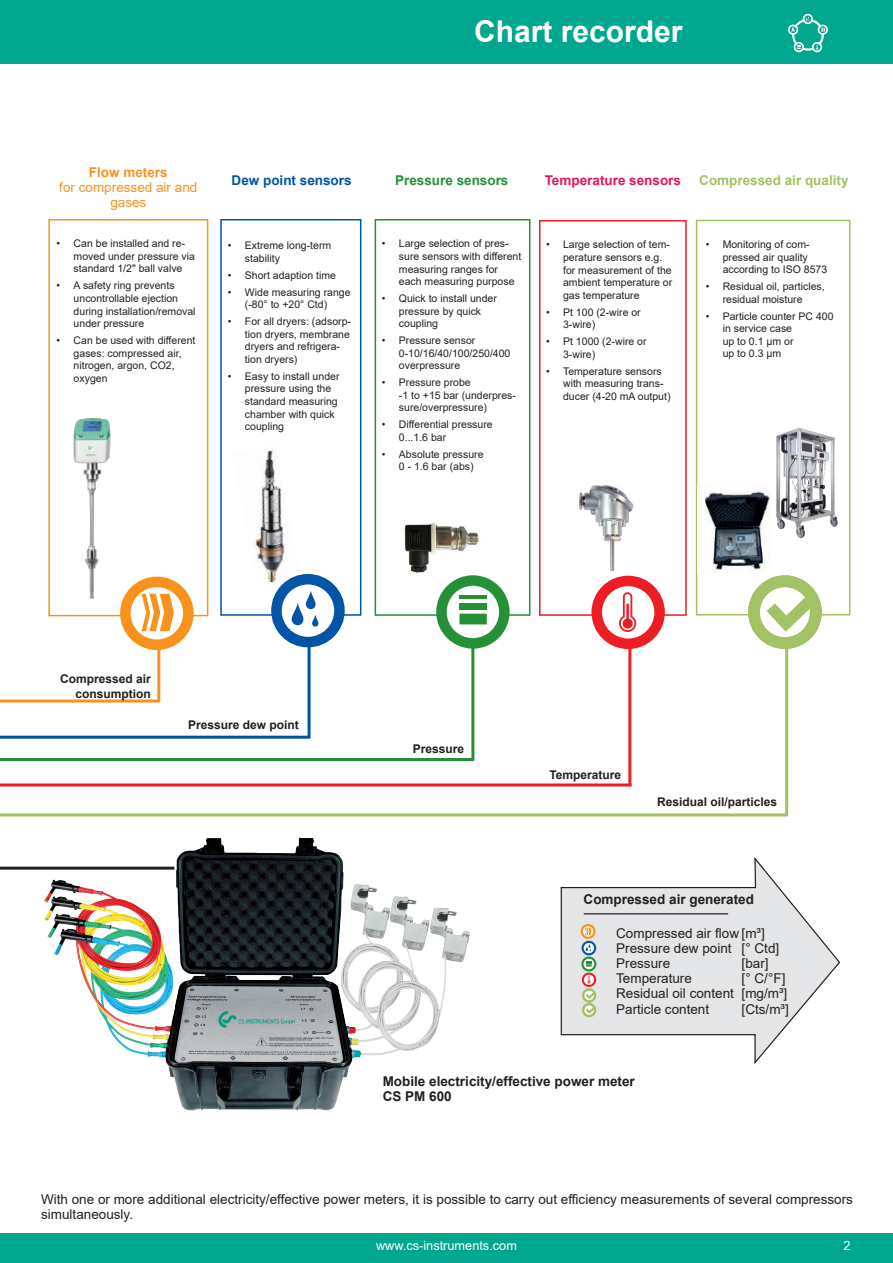
<style>
.page{position:relative;width:893px;height:1263px;background:#fff}
.page>*{position:absolute;margin:0;border:0;box-sizing:border-box;transform-origin:0 0}
.t1{font:700 30px "Arial";color:#fff}
.t2{font:13.5px/15.1px "Arial";color:#231f20}
.t3{font:700 13.5px/15px "Arial";color:#231f20}
.t4{font:13.5px/15px "Arial";color:#f7931d;text-align:center}
.t5{font:700 13.5px "Arial";color:#a3c165}
.t6{font:700 13.5px "Arial";color:#e7145e}
.t7{font:700 13.5px "Arial";color:#0154a6}
.t8{font:700 13.5px "Arial";color:#269039}
.t9{font:700 13.5px "Arial";color:#f7931d}
.t10{font:12.75px "Arial";color:#fff}
.t11{font:700 12px/15px "Arial";color:#231f20;text-align:right}
.t12{font:10.5px/12.6px "Arial";color:#231f20}
</style>
<div class="page">
<div style="left:0;top:0;width:893px;height:64px;background:#00a78f"></div>
<div style="left:0;top:1233px;width:893px;height:30px;background:#00a78f"></div>
<svg style="left:560px;top:857px;width:281px;height:207px"></svg>
<div style="left:375px;top:219px;width:155px;height:397px;border:2px solid #269039"></div>
<div style="left:539px;top:220px;width:148px;height:396px;border:2px solid #ee1d23"></div>
<hr style="left:0;top:783px;width:631px;height:3px;background:#ee1d23">
<hr style="left:0;top:736px;width:310px;height:3px;background:#0154a6">
<hr style="left:0;top:758px;width:474px;height:3px;background:#269039">
<hr style="left:0;top:699px;width:159px;height:3px;background:#f7931d">
<div style="left:220px;top:219px;width:141px;height:397px;border:2px solid #0154a6"></div>
<div style="left:48px;top:219px;width:160px;height:397px;background:#fff;border:2px solid #f7931d"></div>
<img style="left:254px;top:450px;width:47px;height:133px">
<img style="left:73px;top:418px;width:38px;height:181px">
<svg style="left:125px;top:582px;width:63px;height:63px"></svg>
<div style="left:120px;top:577px;width:74px;height:73px;border:10px solid #f7931d;border-radius:50%"></div>
<svg style="left:142px;top:594px;width:32px;height:37px"></svg>
<svg style="left:276px;top:579px;width:63px;height:63px"></svg>
<div style="left:271px;top:574px;width:74px;height:73px;border:10px solid #0154a6;border-radius:50%"></div>
<svg style="left:292px;top:603px;width:11px;height:22px"></svg>
<svg style="left:306px;top:591px;width:10px;height:18px"></svg>
<svg style="left:312px;top:615px;width:6px;height:12px"></svg>
<img style="left:404px;top:523px;width:80px;height:55px">
<svg style="left:441px;top:580px;width:63px;height:63px"></svg>
<div style="left:436px;top:575px;width:74px;height:74px;border:10px solid #269039;border-radius:50%"></div>
<div style="left:459px;top:603px;width:28px;height:7px;background:#269039"></div>
<hr style="left:459px;top:595px;width:28px;height:4px;background:#269039">
<div style="left:459px;top:614px;width:28px;height:10px;background:#269039"></div>
<img style="left:579px;top:485px;width:55px;height:85px">
<svg style="left:597px;top:581px;width:63px;height:63px"></svg>
<div style="left:591px;top:576px;width:74px;height:73px;border:10px solid #ee1d23;border-radius:50%"></div>
<svg style="left:619px;top:592px;width:17px;height:40px"></svg>
<hr style="left:308px;top:646px;width:3px;height:92px;background:#0154a6">
<hr style="left:471px;top:644px;width:3px;height:116px;background:#269039">
<hr style="left:628px;top:648px;width:3px;height:138px;background:#ee1d23">
<img style="left:43px;top:837px;width:427px;height:274px">
<svg style="left:582px;top:957px;width:13px;height:13px"></svg>
<div style="left:581px;top:956px;width:15px;height:15px;border:2px solid #269039;border-radius:50%"></div>
<svg style="left:586px;top:961px;width:6px;height:5px"></svg>
<div style="left:582px;top:972px;width:14px;height:15px;border:2px solid #ee1d23;border-radius:50%"></div>
<svg style="left:582px;top:925px;width:12px;height:13px"></svg>
<div style="left:581px;top:924px;width:14px;height:15px;border:2px solid #f7931d;border-radius:50%"></div>
<svg style="left:585px;top:928px;width:6px;height:7px"></svg>
<svg style="left:583px;top:942px;width:12px;height:12px"></svg>
<div style="left:582px;top:941px;width:14px;height:14px;border:2px solid #0154a6;border-radius:50%"></div>
<svg style="left:586px;top:944px;width:5px;height:7px"></svg>
<hr style="left:584px;top:913px;width:144px;height:1px;background:#231f20">
<hr style="left:0;top:867px;width:174px;height:3px;background:#231f20">
<hr style="left:157px;top:645px;width:3px;height:57px;background:#f7931d">
<div style="left:696px;top:220px;width:154px;height:395px;border:2px solid #a3c165"></div>
<img style="left:776px;top:427px;width:62px;height:112px">
<hr style="left:785px;top:649px;width:3px;height:167px;background:#a3c165">
<hr style="left:0;top:813px;width:787px;height:3px;background:#a3c165">
<svg style="left:748px;top:575px;width:74px;height:74px"></svg>
<img style="left:698px;top:484px;width:73px;height:89px">
<svg style="left:582px;top:976px;width:14px;height:41px"></svg>
<svg style="left:792px;top:19px;width:32px;height:32px"></svg>
<div style="left:794px;top:21px;width:28px;height:27px;background:#00a78f;border-radius:50%"></div>
<svg style="left:812px;top:42px;width:10px;height:10px"></svg>
<svg style="left:788px;top:14px;width:40px;height:21px"></svg>
<svg style="left:794px;top:42px;width:10px;height:10px"></svg>
<h1 class="t1" style="left:474px;top:10px;width:210px">Chart recorder</h1>
<p class="t9" style="left:89px;top:163px;width:80px">Flow meters</p>
<p class="t4" style="left:59px;top:180px;width:140px">for compressed air and gases</p>
<p class="t12" style="left:74px;top:237px;width:123px;text-indent:-17px">• Can be installed and re&shy;moved under pressure via standard 1/2" ball valve</p>
<p class="t12" style="left:74px;top:279px;width:123px;text-indent:-17px">• A safety ring prevents uncontrollable ejection during installation/removal under pressure</p>
<p class="t12" style="left:74px;top:334px;width:123px;text-indent:-17px">• Can be used with different gases: compressed air, nitrogen, argon, CO2, oxygen</p>
<p class="t7" style="left:232px;top:170px;width:122px">Dew point sensors</p>
<p class="t8" style="left:395px;top:170px;width:115px">Pressure sensors</p>
<p class="t6" style="left:545px;top:170px;width:138px">Temperature sensors</p>
<p class="t5" style="left:699px;top:170px;width:151px">Compressed air quality</p>
<p class="t12" style="left:245px;top:239px;width:88px;text-indent:-17px">• Extreme long-term stability</p>
<p class="t12" style="left:228px;top:269px;width:110px">• Short adaption time</p>
<p class="t12" style="left:245px;top:286px;width:107px;text-indent:-17px">• Wide measuring range (-80° to +20° Ctd)</p>
<p class="t12" style="left:245px;top:315px;width:108px;text-indent:-17px">• For all dryers: (adsorp&shy;tion dryers, membrane dryers and refrigera&shy;tion dryers)</p>
<p class="t12" style="left:245px;top:370px;width:96px;text-indent:-17px">• Easy to install under pressure using the standard measuring chamber with quick coupling</p>
<p class="t12" style="left:399px;top:237px;width:124px;text-indent:-17px">• Large selection of pres&shy;sure sensors with different measuring ranges for each measuring purpose</p>
<p class="t12" style="left:399px;top:292px;width:100px;text-indent:-17px">• Quick to install under pressure by quick coupling</p>
<p class="t12" style="left:399px;top:334px;width:113px;text-indent:-17px">• Pressure sensor<br>0-10/16/40/100/250/400 overpressure</p>
<p class="t12" style="left:399px;top:376px;width:119px;text-indent:-17px">• Pressure probe<br>-1 to +15 bar (underpres&shy;sure/overpressure)</p>
<p class="t12" style="left:399px;top:418px;width:95px;text-indent:-17px">• Differential pressure<br>0...1.6 bar</p>
<p class="t12" style="left:399px;top:447px;width:86px;text-indent:-17px">• Absolute pressure<br>0 - 1.6 bar (abs)</p>
<p class="t12" style="left:563px;top:238px;width:111px;text-indent:-17px">• Large selection of tem&shy;perature sensors e.g. for measurement of the ambient temperature or gas temperature</p>
<p class="t12" style="left:563px;top:306px;width:79px;text-indent:-17px">• Pt 100 (2-wire or<br>3-wire)</p>
<p class="t12" style="left:563px;top:335px;width:85px;text-indent:-17px">• Pt 1000 (2-wire or<br>3-wire)</p>
<p class="t12" style="left:563px;top:364px;width:109px;text-indent:-17px">• Temperature sensors with measuring trans&shy;ducer (4-20 mA output)</p>
<p class="t12" style="left:723px;top:238px;width:106px;text-indent:-17px">• Monitoring of com&shy;pressed air quality according to ISO 8573</p>
<p class="t12" style="left:706px;top:280px;width:121px;text-align:center">• Residual oil, particles, residual moisture</p>
<p class="t12" style="left:723px;top:309px;width:112px;text-indent:-17px">• Particle counter PC 400 in service case<br>up to 0.1 μm or<br>up to 0.3 μm</p>
<p class="t11" style="left:60px;top:671px;width:92px">Compressed air consumption</p>
<p class="t11" style="left:188px;top:718px;width:112px">Pressure dew point</p>
<p class="t11" style="left:413px;top:741px;width:53px">Pressure</p>
<p class="t11" style="left:549px;top:767px;width:73px">Temperature</p>
<p class="t11" style="left:657px;top:795px;width:122px">Residual oil/particles</p>
<p class="t3" style="left:584px;top:892px;width:172px">Compressed air generated</p>
<p class="t2" style="left:616px;top:925px;width:165px">Compressed air flow [m³]<br>Pressure dew point [° Ctd]<br>Pressure</p>
<p class="t2" style="left:742px;top:956px;width:29px">[bar]</p>
<p class="t2" style="left:616px;top:971px;width:173px;text-indent:125px">[° C/°F]<br>Residual oil content [mg/m³]<br>Particle content</p>
<p class="t2" style="left:616px;top:971px;width:77px">Temperature</p>
<p class="t2" style="left:742px;top:1001px;width:49px">[Cts/m³]</p>
<p class="t3" style="left:383px;top:1073px;width:254px">Mobile electricity/effective power meter<br>CS PM 600</p>
<p class="t2" style="left:41px;top:1192px;width:813px">With one or more additional electricity/effective power meters, it is possible to carry out efficiency measurements of several compressors simultaneously.</p>
<p class="t10" style="left:376px;top:1237px;width:142px">www.cs-instruments.com</p>
<p class="t10" style="left:843px;top:1237px;width:9px">2</p>
</div>
